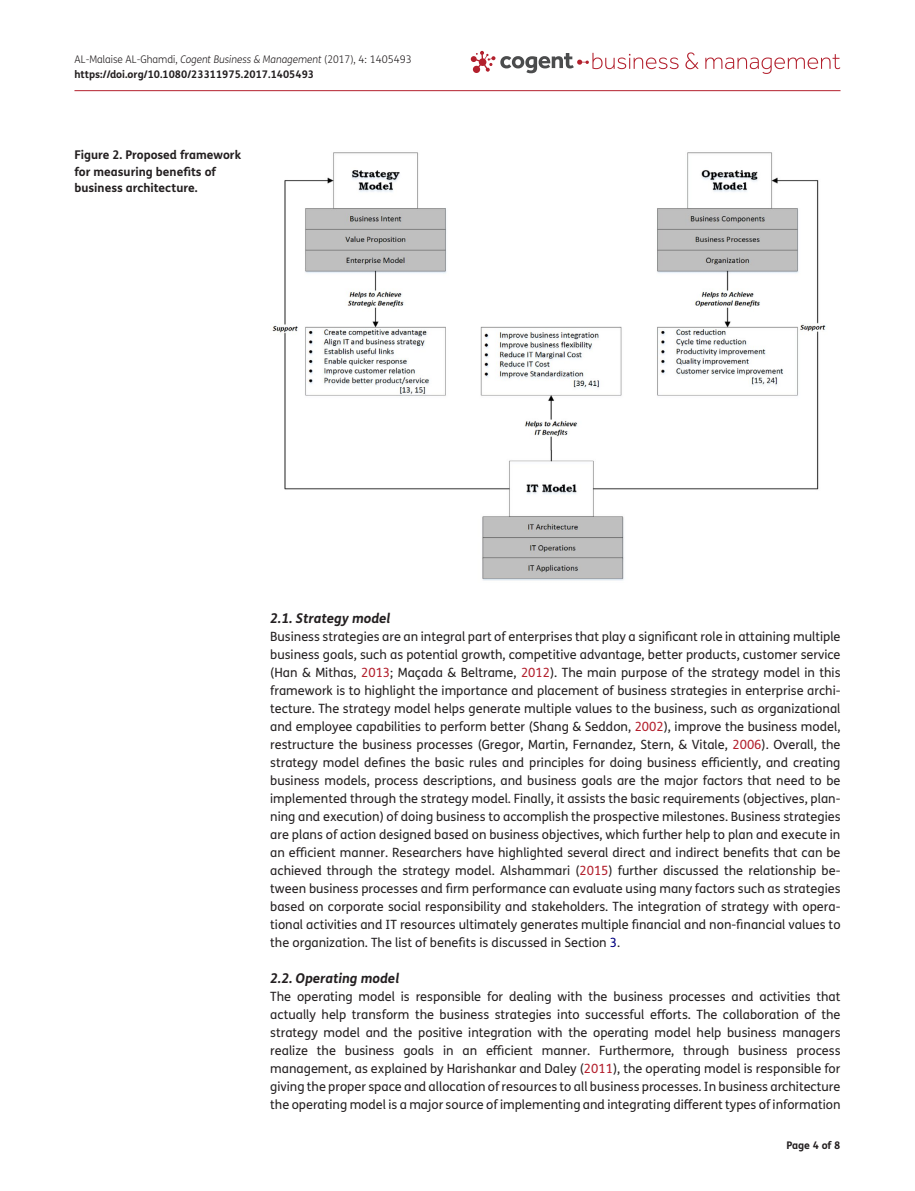
<style>
.page{position:relative;width:915px;height:1191px;background:#fff}
.page>*{position:absolute;margin:0;border:0;box-sizing:border-box;transform-origin:0 0}
.t1{font:italic 700 13.5px "FS Me Pro";color:#231f20}
.t2{font:12.75px/18px "FS Me Pro";color:#231f20;text-align:justify}
.t3{font:700 12px/16.5px "FS Me Pro";color:#231f20}
.t4{font:700 10.5px/15px "FS Me Pro";color:#231f20}
.s1{font-weight:300}
.s2{font-weight:300;font-style:italic}
.s3{color:#b3202d}
.s4{color:#000080}
</style>
<div class="page">
<hr style="left:74px;top:90px;width:766px;height:1px;background:#b3202d">
<svg style="left:685px;top:52px;width:13px;height:17px"></svg>
<svg style="left:705px;top:54px;width:135px;height:20px"></svg>
<svg style="left:470px;top:51px;width:208px;height:22px"></svg>
<img style="left:272px;top:152px;width:554px;height:429px">
<p class="t4" style="left:74px;top:51px;width:339px"><span class="s1">AL-Malaise AL-Ghamdi,</span> <span class="s2">Cogent Business &amp; Management</span> <span class="s1">(2017), 4: 1405493 </span>https://doi.org/10.1080/23311975.2017.1405493</p>
<p class="t3" style="left:74px;top:146px;width:168px">Figure 2. Proposed framework for measuring benefits of business architecture.</p>
<p class="t1" style="left:270px;top:607px;width:122px">2.1. Strategy model</p>
<p class="t2" style="left:270px;top:627px;width:571px">Business strategies are an integral part of enterprises that play a significant role in attaining multiple business goals, such as potential growth, competitive advantage, better products, customer service (Han &amp; Mithas, <span class="s3">2013</span>; Maçada &amp; Beltrame, <span class="s3">2012</span>). The main purpose of the strategy model in this framework is to highlight the importance and placement of business strategies in enterprise archi&shy;tecture. The strategy model helps generate multiple values to the business, such as organizational and employee capabilities to perform better (Shang &amp; Seddon, <span class="s3">2002</span>), improve the business model, restructure the business processes (Gregor, Martin, Fernandez, Stern, &amp; Vitale, <span class="s3">2006</span>). Overall, the strategy model defines the basic rules and principles for doing business efficiently, and creating business models, process descriptions, and business goals are the major factors that need to be implemented through the strategy model. Finally, it assists the basic requirements (objectives, plan&shy;ning and execution) of doing business to accomplish the prospective milestones. Business strategies are plans of action designed based on business objectives, which further help to plan and execute in an efficient manner. Researchers have highlighted several direct and indirect benefits that can be achieved through the strategy model. Alshammari (<span class="s3">2015</span>) further discussed the relationship be&shy;tween business processes and firm performance can evaluate using many factors such as strategies based on corporate social responsibility and stakeholders. The integration of strategy with opera&shy;tional activities and IT resources ultimately generates multiple financial and non-financial values to the organization. The list of benefits is discussed in Section <span class="s4">3</span>.</p>
<p class="t1" style="left:270px;top:967px;width:130px">2.2. Operating model</p>
<p class="t2" style="left:270px;top:987px;width:571px">The operating model is responsible for dealing with the business processes and activities that actually help transform the business strategies into successful efforts. The collaboration of the strategy model and the positive integration with the operating model help business managers realize the business goals in an efficient manner. Furthermore, through business process management, as explained by Harishankar and Daley (<span class="s3">2011</span>), the operating model is responsible for giving the proper space and allocation of resources to all business processes. In business architecture the operating model is a major source of implementing and integrating different types of information</p>
<p class="t4" style="left:786px;top:1137px;width:56px">Page 4 of 8</p>
</div>
